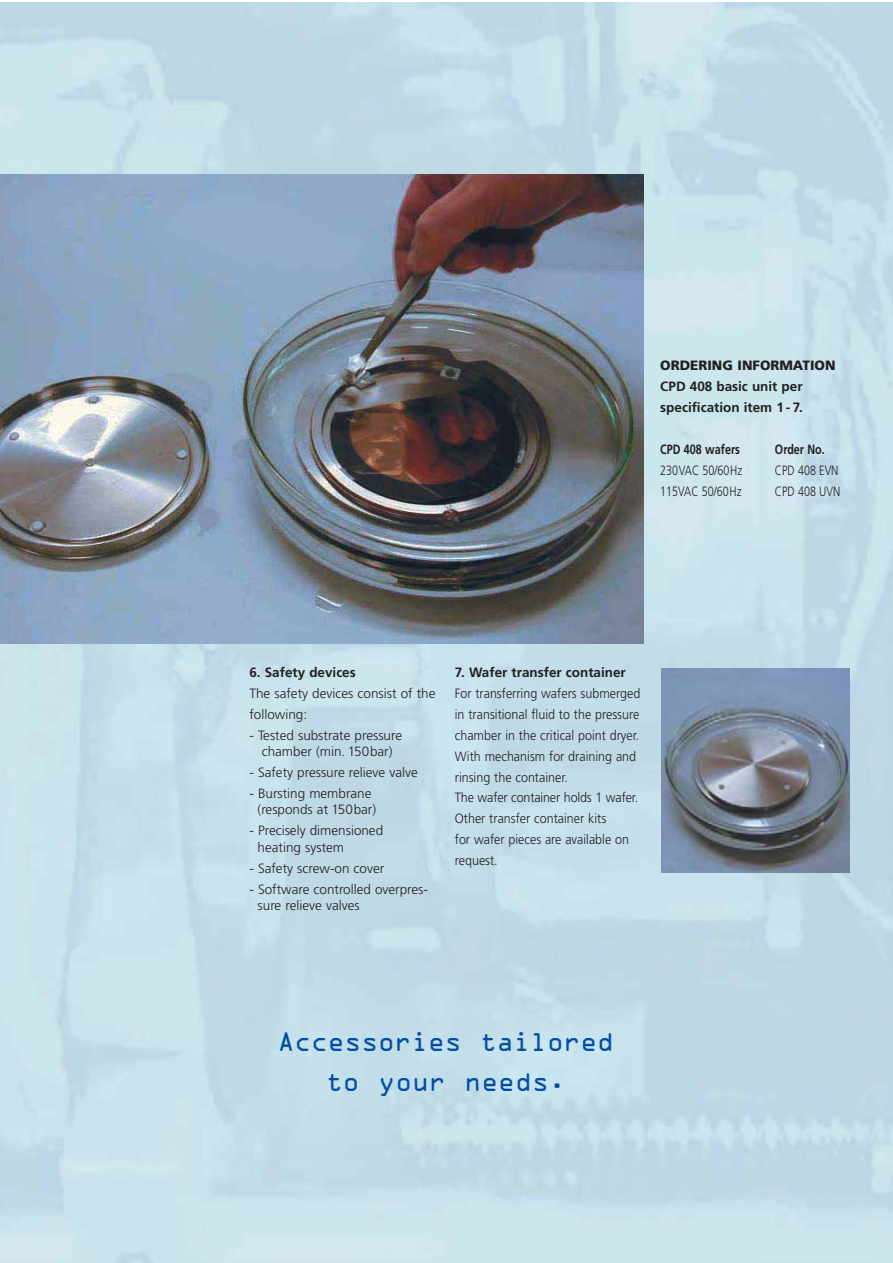
<style>
.page{position:relative;width:893px;height:1263px;background:#fff}
.page>*{position:absolute;margin:0;border:0;box-sizing:border-box;transform-origin:0 0}
.t1{font:24.15px/40.3px "OCRA";letter-spacing:-.03em;color:#034ea2;text-align:center}
.t2{font:300 13.5px/16.5px "Frutiger";color:#231f20}
.t3{font:300 13.5px/21px "Frutiger";color:#231f20;scale:.93 1}
.t4{font:700 13.5px/21px "Frutiger";color:#231f20}
.t5{font:300 13.5px "Frutiger";color:#231f20;scale:.8 1}
.t6{font:700 13.5px "Frutiger";color:#231f20;scale:.8 1}
.t7{font:900 13.5px "Frutiger";color:#231f20}
</style>
<div class="page">
<img style="left:0;top:2px;width:892px;height:1260px">
<img style="left:661px;top:668px;width:188px;height:205px">
<img style="left:0;top:175px;width:643px;height:469px">
<p class="t7" style="left:660px;top:360px;width:177px">ORDERING INFORMATION</p>
<p class="t4" style="left:660px;top:377px;width:144px">CPD 408 basic unit per specification item 1- 7.</p>
<p class="t6" style="left:660px;top:443px;width:101px">CPD 408 wafers</p>
<p class="t6" style="left:775px;top:443px;width:64px">Order No.</p>
<p class="t5" style="left:660px;top:464px;width:104px">230VAC 50/60Hz</p>
<p class="t5" style="left:775px;top:464px;width:81px">CPD 408 EVN</p>
<p class="t5" style="left:660px;top:485px;width:103px">115VAC 50/60Hz</p>
<p class="t5" style="left:775px;top:485px;width:83px">CPD 408 UVN</p>
<p class="t4" style="left:249px;top:663px;width:108px">6. Safety devices</p>
<p class="t2" style="left:249px;top:684px;width:188px;line-height:21px">The safety devices consist of the following:</p>
<p class="t2" style="left:249px;top:728px;width:154px;text-align:center">- Tested substrate pressure chamber (min. 150bar)</p>
<p class="t2" style="left:249px;top:765px;width:170px">- Safety pressure relieve valve</p>
<p class="t2" style="left:258px;top:786px;width:120px;text-indent:-8px">- Bursting membrane (responds at 150bar)</p>
<p class="t2" style="left:258px;top:824px;width:127px;text-indent:-8px">- Precisely dimensioned heating system</p>
<p class="t2" style="left:249px;top:861px;width:136px">- Safety screw-on cover</p>
<p class="t2" style="left:258px;top:882px;width:172px;text-indent:-8px">- Software controlled overpres&shy;sure relieve valves</p>
<p class="t4" style="left:455px;top:663px;width:172px">7. Wafer transfer container</p>
<p class="t3" style="left:455px;top:684px;width:201px">For transferring wafers submerged in transitional fluid to the pressure chamber in the critical point dryer.<br>With mechanism for draining and rinsing the container.<br>The wafer container holds 1 wafer.<br>Other transfer container kits<br>for wafer pieces are available on request.</p>
<h1 class="t1" style="left:277px;top:1024px;width:338px">Accessories tailored to your needs.</h1>
</div>
